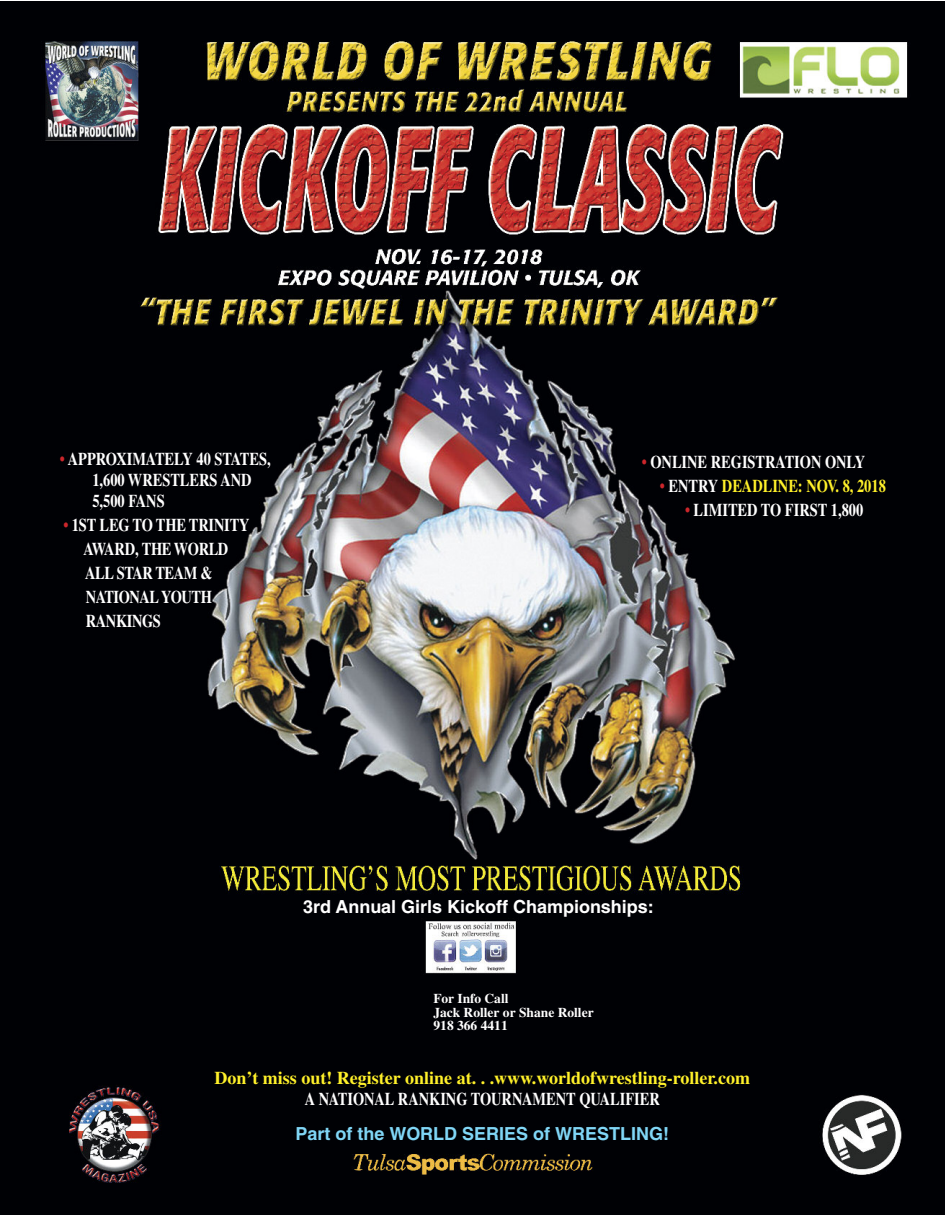
<style>
.page{position:relative;width:945px;height:1215px;background:#fff}
.page>*{position:absolute;margin:0;border:0;box-sizing:border-box;transform-origin:0 0}
.t1{font:700 18px/21px "Times";color:#fff;scale:.8 1}
.t2{font:700 18px/24px "Times";letter-spacing:-.025em;color:#fff;scale:.8 1}
.t3{font:700 18px "Times";color:#fff12a}
.t4{font:700 18px "Helvetica";color:#fff}
.t5{font:700 18px "Helvetica";color:#80d6f6}
.t6{font:700 18px "Times";color:#fff12a;scale:.8 1}
.t7{font:700 13.5px/13.5px "Times";color:#fff}
.s1{color:#cc262b}
.s2{color:#fff}
</style>
<div class="page">
<img style="left:0;top:1px;width:945px;height:1214px">
<p class="t1" style="left:92px;top:450px;width:224px;text-indent:-32px"><span class="s1">•</span> APPROXIMATELY 40 STATES,<br>1,600 WRESTLERS AND<br>5,500 FANS</p>
<p class="t2" style="left:83px;top:515px;width:209px;text-indent:-20px"><span class="s1">•</span> 1ST LEG TO THE TRINITY<br>AWARD, THE WORLD<br>ALL STAR TEAM &amp;<br>NATIONAL YOUTH<br>RANKINGS</p>
<p class="t1" style="left:642px;top:453px;width:281px"><span class="s1">•</span> ONLINE REGISTRATION ONLY</p>
<p class="t6" style="left:660px;top:480px;width:284px"><span class="s1">•</span> <span class="s2">ENTRY</span> DEADLINE: NOV. 8, 2018</p>
<p class="t1" style="left:685px;top:501px;width:224px"><span class="s1">•</span> LIMITED TO FIRST 1,800</p>
<p class="t4" style="left:303px;top:900px;width:352px">3rd Annual Girls Kickoff Championships:</p>
<p class="t7" style="left:434px;top:993px;width:162px">For Info Call<br>Jack Roller or Shane Roller<br>918 366 4411</p>
<p class="t3" style="left:215px;top:1072px;width:537px">Don’t miss out! Register online at. . .www.worldofwrestling-roller.com</p>
<p class="t1" style="left:305px;top:1091px;width:445px">A NATIONAL RANKING TOURNAMENT QUALIFIER</p>
<p class="t5" style="left:296px;top:1127px;width:375px">Part of the WORLD SERIES of WRESTLING!</p>
</div>
